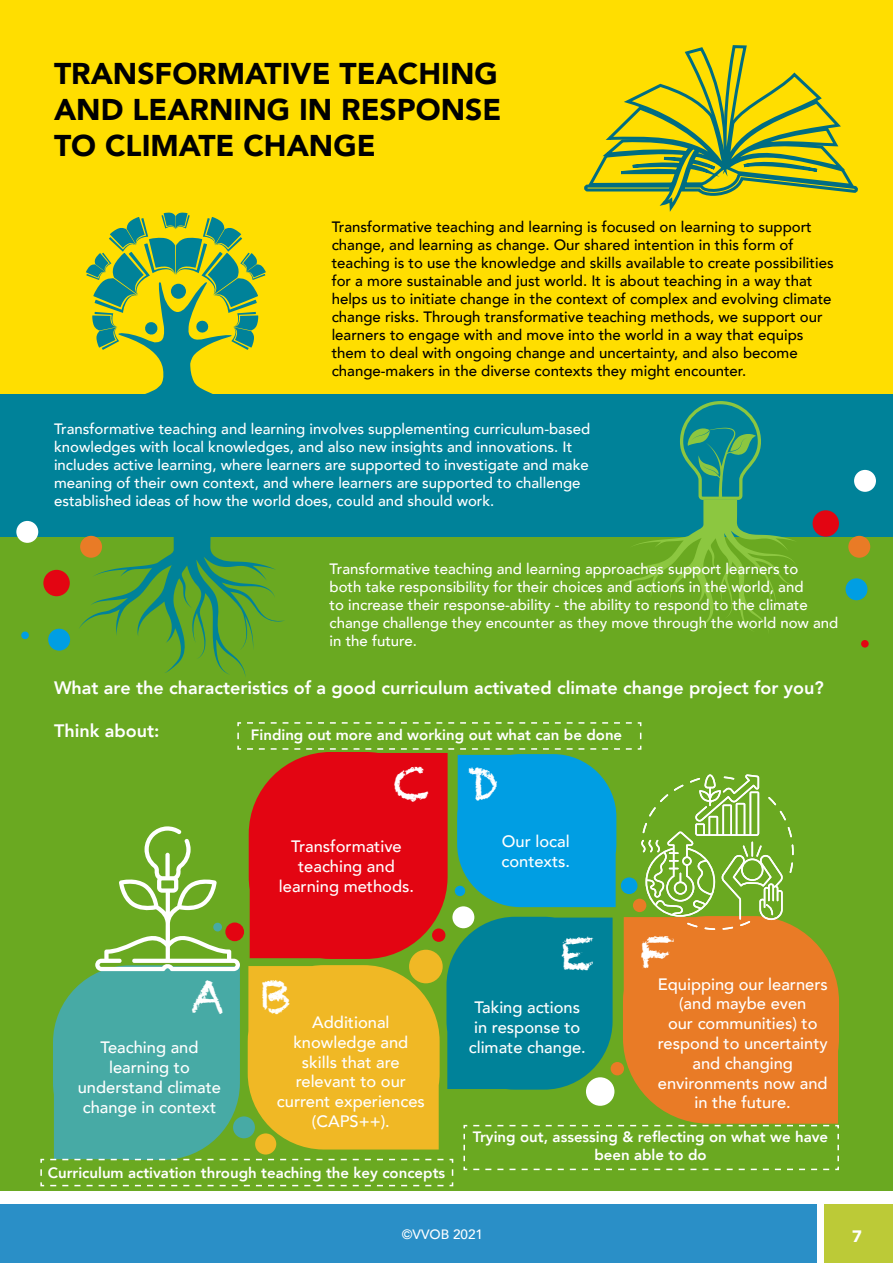
<style>
.page{position:relative;width:893px;height:1263px;background:#fff}
.page>*{position:absolute;margin:0;border:0;box-sizing:border-box;transform-origin:0 0}
.t1{font:44.55px "Chalkduster";color:#fff}
.t2{font:900 30px/36px "Avenir";color:#000;text-align:justify}
.t3{font:800 18px "Avenir";color:#fff}
.t4{font:500 16.5px/19.8px "Avenir";color:#fff;text-align:center}
.t5{font:900 16.5px "Avenir";color:#fff}
.t6{font:500 15px/18px "Avenir";color:#fff}
.t7{font:500 15px/18px "Avenir";color:#000}
.t8{font:800 15px/18px "Avenir";color:#fff;text-align:center}
.t9{font:500 13.5px "Avenir";color:#fff}
</style>
<div class="page">
<div style="left:0;top:1204px;width:816px;height:59px;background:#2a8fc7"></div>
<div style="left:824px;top:1204px;width:69px;height:59px;background:#bcca37"></div>
<div style="left:0;top:0;width:893px;height:395px;background:#ffde00"></div>
<div style="left:0;top:394px;width:893px;height:143px;background:#008299"></div>
<div style="left:0;top:537px;width:893px;height:654px;background:#6aa921"></div>
<svg style="left:620px;top:401px;width:177px;height:230px"></svg>
<svg style="left:79px;top:535px;width:205px;height:142px"></svg>
<svg style="left:584px;top:45px;width:274px;height:167px"></svg>
<svg style="left:86px;top:212px;width:180px;height:182px"></svg>
<div style="left:43px;top:570px;width:27px;height:26px;background:#e30512;border-radius:50%"></div>
<div style="left:21px;top:631px;width:8px;height:8px;background:#009ee3;border-radius:50%"></div>
<div style="left:861px;top:640px;width:8px;height:8px;background:#e30512;border-radius:50%"></div>
<div style="left:813px;top:510px;width:26px;height:27px;background:#e30512;border-radius:50%"></div>
<div style="left:80px;top:536px;width:22px;height:22px;background:#e97b26;border-radius:50%"></div>
<div style="left:848px;top:536px;width:22px;height:22px;background:#e97b26;border-radius:50%"></div>
<div style="left:48px;top:629px;width:22px;height:22px;background:#009ee3;border-radius:50%"></div>
<div style="left:845px;top:578px;width:22px;height:22px;background:#009ee3;border-radius:50%"></div>
<div style="left:16px;top:521px;width:22px;height:22px;background:#fff;border-radius:50%"></div>
<div style="left:854px;top:470px;width:22px;height:22px;background:#fff;border-radius:50%"></div>
<svg style="left:40px;top:722px;width:799px;height:465px"></svg>
<h2 class="t2" style="left:54px;top:55px;width:449px">TRANSFORMATIVE TEACHING AND LEARNING IN RESPONSE TO CLIMATE CHANGE</h2>
<p class="t7" style="left:332px;top:217px;width:503px">Transformative teaching and learning is focused on learning to support change, and learning as change. Our shared intention in this form of teaching is to use the knowledge and skills available to create possibilities for a more sustainable and just world. It is about teaching in a way that helps us to initiate change in the context of complex and evolving climate change risks. Through transformative teaching methods, we support our learners to engage with and move into the world in a way that equips them to deal with ongoing change and uncertainty, and also become change-makers in the diverse contexts they might encounter.</p>
<p class="t6" style="left:54px;top:419px;width:538px">Transformative teaching and learning involves supplementing curriculum-based knowledges with local knowledges, and also new insights and innovations. It includes active learning, where learners are supported to investigate and make meaning of their own context, and where learners are supported to challenge established ideas of how the world does, could and should work.</p>
<p class="t6" style="left:330px;top:559px;width:510px">Transformative teaching and learning approaches support learners to<br>both take responsibility for their choices and actions in the world, and<br>to increase their response-ability - the ability to respond to the climate change challenge they encounter as they move through the world now and in the future.</p>
<p class="t3" style="left:54px;top:674px;width:771px">What are the characteristics of a good curriculum activated climate change project for you?</p>
<p class="t3" style="left:54px;top:717px;width:107px">Think about:</p>
<p class="t8" style="left:251px;top:726px;width:373px">Finding out more and working out what can be done</p>
<h1 class="t1" style="left:393px;top:757px;width:107px">C D</h1>
<p class="t4" style="left:279px;top:836px;width:137px">Transformative teaching and learning methods.</p>
<p class="t4" style="left:501px;top:831px;width:70px;text-align:left">Our local contexts.</p>
<h1 class="t1" style="left:191px;top:970px;width:102px">A B</h1>
<p class="t4" style="left:277px;top:1011px;width:149px">Additional knowledge and skills that are relevant to our current experiences (CAPS++).</p>
<p class="t4" style="left:78px;top:1037px;width:145px">Teaching and learning to understand climate change in context</p>
<p class="t8" style="left:48px;top:1164px;width:399px">Curriculum activation through teaching the key concepts</p>
<h1 class="t1" style="left:561px;top:927px;width:114px">E F</h1>
<p class="t4" style="left:658px;top:973px;width:172px">Equipping our learners (and maybe even<br>our communities) to respond to uncertainty and changing environments now and in the future.</p>
<p class="t8" style="left:473px;top:1128px;width:357px">Trying out, assessing &amp; reflecting on what we have been able to do</p>
<p class="t4" style="left:469px;top:996px;width:119px">Taking actions in response to climate change.</p>
<p class="t9" style="left:402px;top:1222px;width:83px">©VVOB 2021</p>
<p class="t5" style="left:852px;top:1222px;width:11px">7</p>
</div>
